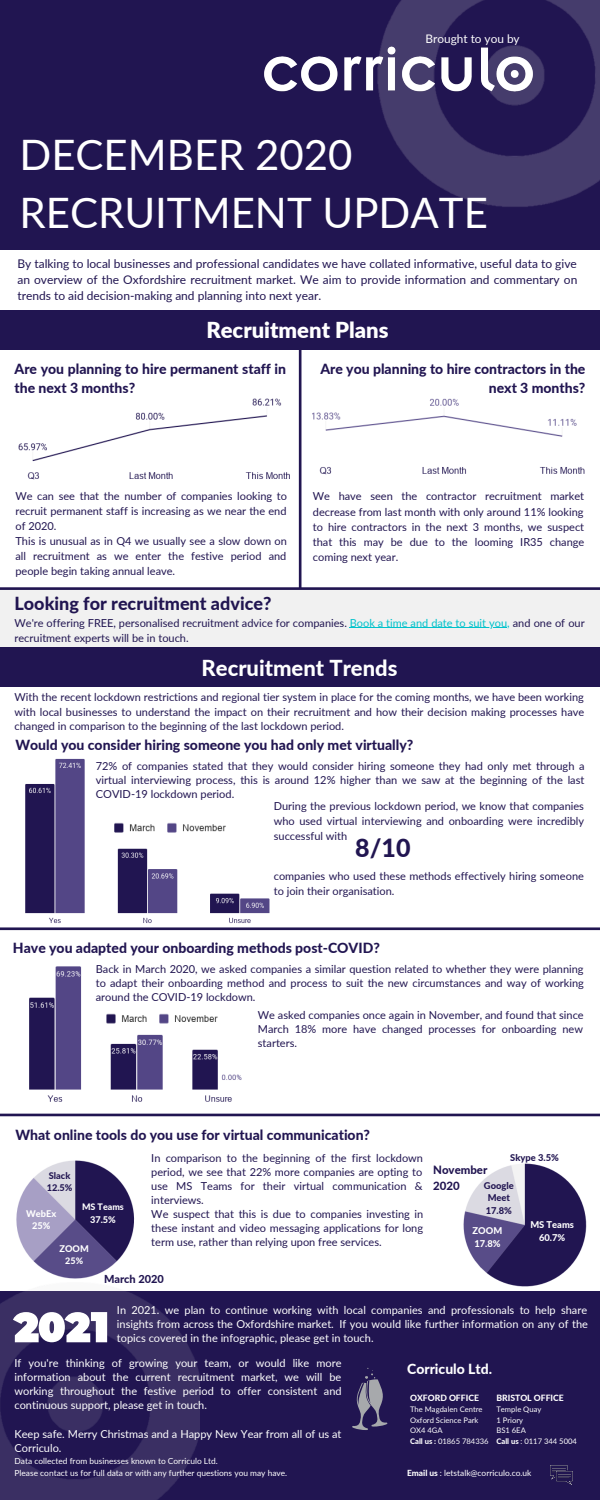
<style>
.page{position:relative;width:600px;height:1500px;background:#fff}
.page>*{position:absolute;margin:0;border:0;box-sizing:border-box;transform-origin:0 0}
.t1{font:42px/57.8px "Lato";color:#fff}
.t2{font:800 25px "Lato";color:#211551}
.t3{font:800 22px "Lato";color:#fff}
.t4{font:900 22px "Lato";color:#fff}
.t5{font:800 18px "Lato";color:#211551}
.t6{font:800 14px/18.7px "Lato";color:#211551}
.t7{font:800 14px "Lato";color:#fff}
.t8{font:12px/16.2px "Lato";color:#211551;text-align:justify}
.t9{font:11.8px "Lato";color:#fff}
.t10{font:800 11.4px/15.6px "Lato";color:#211551}
.t11{font:11.1px/14.2px "Lato";color:#211551;text-align:justify}
.t12{font:11px/14.1px "Lato";color:#211551;text-align:justify}
.t13{font:11px/14.1px "Lato";color:#fff;text-align:justify}
.t14{font:800 11px "Lato";color:#211551}
.t15{font:800 9.4px/12.5px "Lato";color:#211551}
.t16{font:800 9.4px/12.5px "Lato";color:#fff;text-align:center}
.t17{font:800 9.2px/12.3px "Lato";color:#fff;text-align:center}
.t18{font:800 9.2px/12.3px "Lato";color:#211551}
.t19{font:800 8.9px "Lato";color:#fff}
.t20{font:800 8.6px "Lato";color:#fff}
.t21{font:8.4px/11.5px "Lato";color:#fff}
.t22{font:7.6px/10.5px "Lato";color:#fff}
.s1{color:#00c2cb}
.s2{font-weight:800}
</style>
<div class="page">
<img style="left:29px;top:966px;width:213px;height:136px">
<div style="left:0;top:1291px;width:600px;height:209px;background:#211551"></div>
<img style="left:550px;top:1466px;width:23px;height:18px">
<img style="left:1px;top:1291px;width:199px;height:209px">
<div style="left:0;top:0;width:600px;height:249px;background:#211551"></div>
<img style="left:379px;top:0;width:221px;height:207px">
<img style="left:264px;top:46px;width:271px;height:47px">
<div style="left:0;top:588px;width:600px;height:61px;background:#f1f1f1"></div>
<div style="left:0;top:647px;width:600px;height:40px;background:#211551"></div>
<div style="left:0;top:311px;width:600px;height:39px;background:#211551"></div>
<img style="left:25px;top:758px;width:245px;height:165px">
<img style="left:96px;top:818px;width:141px;height:21px">
<img style="left:99px;top:1008px;width:123px;height:21px">
<svg style="left:0;top:927px;width:600px;height:3px;background:#42386b"></svg>
<svg style="left:13px;top:1312px;width:94px;height:30px;background:#c8c5d3"></svg>
<svg style="left:352px;top:1368px;width:35px;height:62px"></svg>
<svg style="left:0;top:350px;width:600px;height:240px"></svg>
<img style="left:16px;top:1160px;width:119px;height:119px">
<hr style="left:350px;top:627px;width:157px;height:1px;background:#00c2cb">
<img style="left:463px;top:1163px;width:124px;height:124px">
<svg style="left:0;top:1114px;width:600px;height:2px"></svg>
<p class="t9" style="left:425px;top:31px;width:96px">Brought to you by</p>
<h1 class="t1" style="left:19px;top:125px;width:470px">DECEMBER 2020<br>RECRUITMENT UPDATE</h1>
<p class="t8" style="left:17px;top:255px;width:561px">By talking to local businesses and professional candidates we have collated informative, useful data to give an overview of the Oxfordshire recruitment market. We aim to provide information and commentary on trends to aid decision-making and planning into next year.</p>
<h3 class="t4" style="left:206px;top:317px;width:184px">Recruitment Plans</h3>
<p class="t6" style="left:15px;top:359px;width:273px">Are you planning to hire permanent staff in the next 3 months?</p>
<p class="t6" style="left:320px;top:359px;width:267px;text-align:right">Are you planning to hire contractors in the next 3 months?</p>
<p class="t12" style="left:15px;top:488px;width:273px;line-height:15px;text-align:left">We can see that the number of companies looking to recruit permanent staff is increasing as we near the end of 2020.<br>This is unusual as in Q4 we usually see a slow down on all recruitment as we enter the festive period and people begin taking annual leave.</p>
<p class="t12" style="left:313px;top:489px;width:273px;line-height:15.2px">We have seen the contractor recruitment market decrease from last month with only around 11% looking to hire contractors in the next 3 months, we suspect that this may be due to the looming IR35 change coming next year.</p>
<h3 class="t5" style="left:15px;top:592px;width:258px">Looking for recruitment advice?</h3>
<p class="t12" style="left:15px;top:615px;width:572px;line-height:15px">We're offering FREE, personalised recruitment advice for companies. <span class="s1">Book a time and date to suit you,</span> and one of our recruitment experts will be in touch.</p>
<h3 class="t3" style="left:202px;top:654px;width:197px">Recruitment Trends</h3>
<p class="t12" style="left:15px;top:690px;width:571px">With the recent lockdown restrictions and regional tier system in place for the coming months, we have been working with local businesses to understand the impact on their recruitment and how their decision making processes have changed in comparison to the beginning of the last lockdown period.</p>
<p class="t6" style="left:15px;top:735px;width:399px">Would you consider hiring someone you had only met virtually?</p>
<p class="t11" style="left:96px;top:758px;width:490px">72% of companies stated that they would consider hiring someone they had only met through a virtual interviewing process, this is around 12% higher than we saw at the beginning of the last COVID-19 lockdown period.</p>
<p class="t12" style="left:274px;top:798px;width:312px;line-height:15px">During the previous lockdown period, we know that companies who used virtual interviewing and onboarding were incredibly successful with</p>
<p class="t12" style="left:274px;top:868px;width:312px;line-height:15px">companies who used these methods effectively hiring someone to join their organisation.</p>
<h2 class="t2" style="left:355px;top:832px;width:57px">8/10</h2>
<p class="t6" style="left:13px;top:939px;width:368px">Have you adapted your onboarding methods post-COVID?</p>
<p class="t12" style="left:96px;top:962px;width:490px">Back in March 2020, we asked companies a similar question related to whether they were planning to adapt their onboarding method and process to suit the new circumstances and way of working around the COVID-19 lockdown.</p>
<p class="t12" style="left:258px;top:1008px;width:327px">We asked companies once again in November, and found that since March 18% more have changed processes for onboarding new starters.</p>
<p class="t6" style="left:15px;top:1125px;width:356px">What online tools do you use for virtual communication?</p>
<p class="t12" style="left:151px;top:1150px;width:274px;text-align:left">In comparison to the beginning of the first lockdown period, we see that 22% more companies are opting to use MS Teams for their virtual communication &amp; interviews.<br>We suspect that this is due to companies investing in these instant and video messaging applications for long term use, rather than relying upon free services.</p>
<p class="t14" style="left:104px;top:1272px;width:61px">March 2020</p>
<p class="t18" style="left:47px;top:1169px;width:27px">Slack<br>12.5%</p>
<p class="t19" style="left:82px;top:1201px;width:43px">MS Teams</p>
<p class="t17" style="left:90px;top:1213px;width:27px">37.5%</p>
<p class="t17" style="left:60px;top:1243px;width:31px">ZOOM</p>
<p class="t19" style="left:65px;top:1256px;width:19px">25%</p>
<p class="t17" style="left:26px;top:1207px;width:32px">WebEx<br>25%</p>
<p class="t15" style="left:510px;top:1151px;width:50px">Skype 3.5%</p>
<p class="t10" style="left:433px;top:1162px;width:56px">November<br>2020</p>
<p class="t15" style="left:484px;top:1179px;width:31px">Google<br>Meet<br>17.8%</p>
<p class="t16" style="left:473px;top:1225px;width:31px;text-align:left">ZOOM<br>17.8%</p>
<p class="t16" style="left:530px;top:1219px;width:45px">MS Teams<br>60.7%</p>
<p class="t13" style="left:117px;top:1303px;width:473px">In 2021. we plan to continue working with local companies and professionals to help share insights from across the Oxfordshire market. If you would like further information on any of the topics covered in the infographic, please get in touch.</p>
<p class="t13" style="left:15px;top:1356px;width:329px">If you're thinking of growing your team, or would like more information about the current recruitment market, we will be working throughout the festive period to offer consistent and continuous support, please get in touch.</p>
<p class="t13" style="left:15px;top:1426px;width:329px">Keep safe. Merry Christmas and a Happy New Year from all of us at<br>Corriculo.</p>
<p class="t21" style="left:15px;top:1455px;width:274px">Data collected from businesses known to Corriculo Ltd.<br>Please contact us for full data or with any further questions you may have.</p>
<p class="t7" style="left:407px;top:1360px;width:87px">Corriculo Ltd.</p>
<p class="t20" style="left:410px;top:1393px;width:70px">OXFORD OFFICE</p>
<p class="t22" style="left:410px;top:1404px;width:80px">The Magdalen Centre<br>Oxford Science Park<br>OX4 4GA<br><span class="s2">Call us :</span> 01865 784336</p>
<p class="t20" style="left:496px;top:1393px;width:69px">BRISTOL OFFICE</p>
<p class="t22" style="left:496px;top:1404px;width:82px">Temple Quay<br>1 Priory<br>BS1 6EA<br><span class="s2">Call us</span> : 0117 344 5004</p>
<p class="t21" style="left:407px;top:1467px;width:126px"><span class="s2">Email us</span> : letstalk@corriculo.co.uk</p>
</div>
